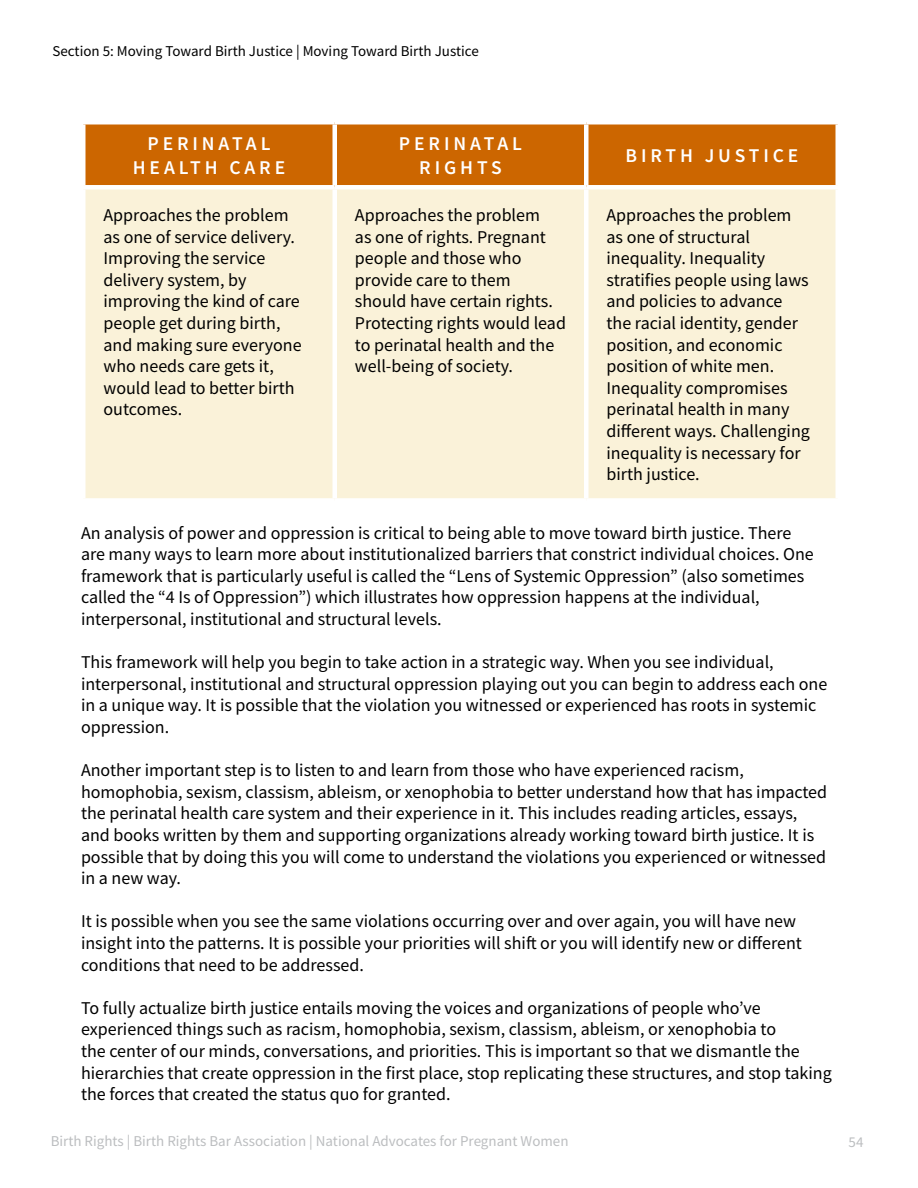
<style>
.page{position:relative;width:918px;height:1188px;background:#fff}
.page>*{position:absolute;margin:0;border:0;box-sizing:border-box;transform-origin:0 0}
.t1{font:600 19.5px/23.4px "Source Sans Pro";letter-spacing:.2em;color:#fff;text-align:center}
.t2{font:18px/21.6px "Source Sans Pro";color:#000}
.t3{font:15px "Source Sans Pro";color:#bcbec0}
.t4{font:15px "Source Sans Pro";color:#000}
</style>
<div class="page">
<div style="left:86px;top:124px;width:750px;height:61px;background:#c60"></div>
<div style="left:86px;top:190px;width:750px;height:308px;background:#faf2d9"></div>
<hr style="left:333px;top:124px;width:4px;height:61px;background:#fff">
<hr style="left:584px;top:124px;width:4px;height:61px;background:#fff">
<hr style="left:333px;top:190px;width:4px;height:308px;background:#fff">
<hr style="left:584px;top:190px;width:4px;height:308px;background:#fff">
<p class="t4" style="left:52px;top:42px;width:428px">Section 5: Moving Toward Birth Justice | Moving Toward Birth Justice</p>
<p class="t1" style="left:133px;top:132px;width:154px">PERINATAL<br>HEALTH CARE</p>
<p class="t1" style="left:399px;top:132px;width:125px">PERINATAL<br>RIGHTS</p>
<p class="t1" style="left:626px;top:144px;width:174px">BIRTH JUSTICE</p>
<p class="t2" style="left:104px;top:204px;width:200px">Approaches the problem as one of service delivery.<br>Improving the service delivery system, by improving the kind of care people get during birth, and making sure everyone who needs care gets it, would lead to better birth outcomes.</p>
<p class="t2" style="left:355px;top:204px;width:213px">Approaches the problem<br>as one of rights. Pregnant people and those who provide care to them should have certain rights.<br>Protecting rights would lead to perinatal health and the well-being of society.</p>
<p class="t2" style="left:606px;top:204px;width:205px">Approaches the problem as one of structural inequality. Inequality stratifies people using laws and policies to advance the racial identity, gender position, and economic position of white men.<br>Inequality compromises perinatal health in many different ways. Challenging inequality is necessary for birth justice.</p>
<p class="t2" style="left:81px;top:522px;width:734px">An analysis of power and oppression is critical to being able to move toward birth justice. There are many ways to learn more about institutionalized barriers that constrict individual choices. One framework that is particularly useful is called the “Lens of Systemic Oppression” (also sometimes called the “4 Is of Oppression”) which illustrates how oppression happens at the individual, interpersonal, institutional and structural levels.</p>
<p class="t2" style="left:81px;top:651px;width:748px">This framework will help you begin to take action in a strategic way. When you see individual, interpersonal, institutional and structural oppression playing out you can begin to address each one in a unique way. It is possible that the violation you witnessed or experienced has roots in systemic oppression.</p>
<p class="t2" style="left:81px;top:759px;width:748px">Another important step is to listen to and learn from those who have experienced racism, homophobia, sexism, classism, ableism, or xenophobia to better understand how that has impacted the perinatal health care system and their experience in it. This includes reading articles, essays, and books written by them and supporting organizations already working toward birth justice. It is possible that by doing this you will come to understand the violations you experienced or witnessed in a new way.</p>
<p class="t2" style="left:81px;top:910px;width:722px">It is possible when you see the same violations occurring over and over again, you will have new insight into the patterns. It is possible your priorities will shift or you will identify new or different conditions that need to be addressed.</p>
<p class="t2" style="left:81px;top:997px;width:752px">To fully actualize birth justice entails moving the voices and organizations of people who’ve experienced things such as racism, homophobia, sexism, classism, ableism, or xenophobia to<br>the center of our minds, conversations, and priorities. This is important so that we dismantle the hierarchies that create oppression in the first place, stop replicating these structures, and stop taking the forces that created the status quo for granted.</p>
<p class="t3" style="left:51px;top:1132px;width:519px">Birth Rights | Birth Rights Bar Association | National Advocates for Pregnant Women</p>
<p class="t3" style="left:849px;top:1133px;width:16px">54</p>
</div>
